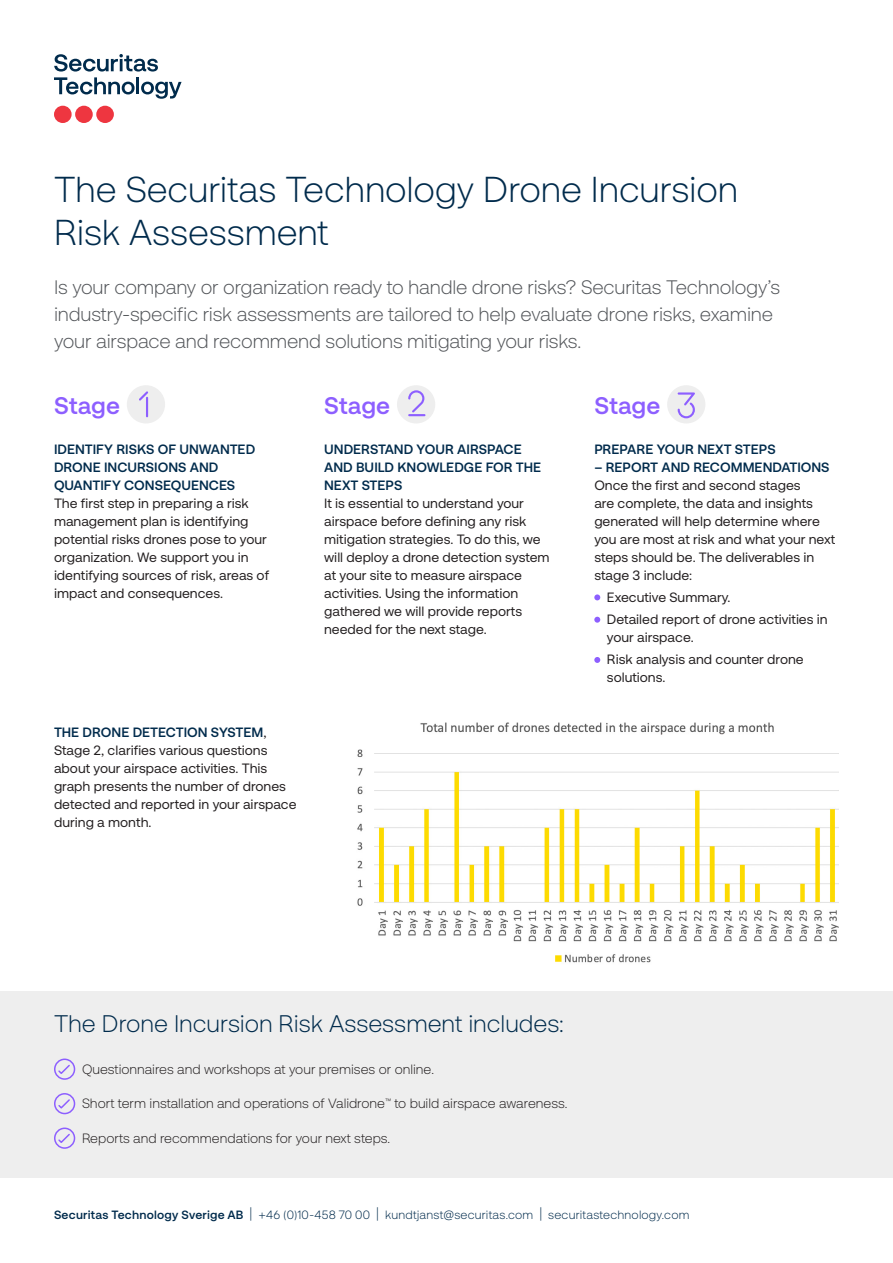
<style>
.page{position:relative;width:893px;height:1263px;background:#fff}
.page>*{position:absolute;margin:0;border:0;box-sizing:border-box;transform-origin:0 0}
.Ingress{font:300 36px/43.2px "Securitas Pro";letter-spacing:-.005em;color:#002b4c}
.Ingress-2{font:300 24px "Securitas Pro";color:#002b4c}
.Ingress-3{font:700 24px "Securitas Pro";letter-spacing:.005em;color:#8d5fff}
.Ingress-4{font:300 19.5px/27px "Securitas Pro";letter-spacing:-.015em;color:#53565a}
.t1{font:13.5px/18px "Securitas Pro";color:#231f20}
.t2{font:300 13.5px "Securitas Pro";color:#231f20}
.t3{font:700 13.5px/18px "Securitas Pro";color:#002b4c}
.t4{font:300 12px "Securitas Pro";letter-spacing:.015em;color:#002b4c}
.s1{font-weight:700;color:#002b4c}
.s2{font-weight:700}
.s3{font-size:16.8px}
</style>
<div class="page">
<div style="left:0;top:992px;width:893px;height:186px;background:#eee"></div>
<svg style="left:594px;top:594px;width:6px;height:6px"></svg>
<svg style="left:594px;top:617px;width:6px;height:6px"></svg>
<svg style="left:594px;top:657px;width:6px;height:6px"></svg>
<div style="left:54px;top:1058px;width:21px;height:22px;border:2px solid #8d5fff;border-radius:50%"></div>
<svg style="left:57px;top:1063px;width:13px;height:12px"></svg>
<div style="left:54px;top:1093px;width:21px;height:21px;border:2px solid #8d5fff;border-radius:50%"></div>
<svg style="left:57px;top:1098px;width:14px;height:12px"></svg>
<div style="left:54px;top:1127px;width:21px;height:22px;border:2px solid #8d5fff;border-radius:50%"></div>
<svg style="left:57px;top:1132px;width:13px;height:12px"></svg>
<img style="left:357px;top:722px;width:482px;height:241px">
<div style="left:127px;top:385px;width:38px;height:38px;background:#eee;border-radius:50%"></div>
<div style="left:397px;top:385px;width:38px;height:38px;background:#eee;border-radius:50%"></div>
<div style="left:667px;top:385px;width:38px;height:38px;background:#eee;border-radius:50%"></div>
<svg style="left:139px;top:391px;width:9px;height:10px"></svg>
<hr style="left:146px;top:397px;width:2px;height:20px;background:#8d5fff">
<svg style="left:408px;top:390px;width:17px;height:26px"></svg>
<svg style="left:678px;top:392px;width:17px;height:26px"></svg>
<div style="left:54px;top:106px;width:18px;height:17px;background:#ee3640;border-radius:50%"></div>
<div style="left:75px;top:106px;width:18px;height:17px;background:#ee3640;border-radius:50%"></div>
<div style="left:96px;top:106px;width:18px;height:17px;background:#ee3640;border-radius:50%"></div>
<svg style="left:54px;top:54px;width:128px;height:45px"></svg>
<p class="Ingress" style="left:54px;top:167px;width:686px">The Securitas Technology Drone Incursion<br>Risk Assessment</p>
<p class="Ingress-4" style="left:54px;top:273px;width:728px">Is your company or organization ready to handle drone risks? Securitas Technology’s industry-specific risk assessments are tailored to help evaluate drone risks, examine your airspace and recommend solutions mitigating your risks.</p>
<p class="Ingress-3" style="left:54px;top:391px;width:68px">Stage</p>
<p class="Ingress-3" style="left:324px;top:391px;width:68px">Stage</p>
<p class="Ingress-3" style="left:594px;top:391px;width:68px">Stage</p>
<p class="t3" style="left:54px;top:440px;width:203px">IDENTIFY RISKS OF UNWANTED<br>DRONE INCURSIONS AND<br>QUANTIFY CONSEQUENCES</p>
<p class="t1" style="left:54px;top:494px;width:217px">The first step in preparing a risk management plan is identifying potential risks drones pose to your organization. We support you in identifying sources of risk, areas of impact and consequences.</p>
<p class="t3" style="left:324px;top:440px;width:219px">UNDERSTAND YOUR AIRSPACE<br>AND BUILD KNOWLEDGE FOR THE<br>NEXT STEPS</p>
<p class="t1" style="left:324px;top:494px;width:227px">It is essential to understand your airspace before defining any risk mitigation strategies. To do this, we will deploy a drone detection system at your site to measure airspace activities. Using the information gathered we will provide reports needed for the next stage.</p>
<p class="t1" style="left:54px;top:723px;width:244px"><span class="s1">THE DRONE DETECTION SYSTEM</span>,<br>Stage 2, clarifies various questions about your airspace activities. This graph presents the number of drones detected and reported in your airspace during a month.</p>
<p class="t3" style="left:594px;top:440px;width:183px">PREPARE YOUR NEXT STEPS</p>
<p class="t3" style="left:594px;top:458px;width:237px">– REPORT AND RECOMMENDATIONS</p>
<p class="t1" style="left:594px;top:476px;width:242px">Once the first and second stages<br>are complete, the data and insights generated will help determine where you are most at risk and what your next steps should be. The deliverables in stage 3 include:</p>
<p class="t1" style="left:607px;top:588px;width:125px">Executive Summary.</p>
<p class="t1" style="left:607px;top:610px;width:222px">Detailed report of drone activities in your airspace.</p>
<p class="t1" style="left:607px;top:650px;width:198px">Risk analysis and counter drone solutions.</p>
<p class="Ingress-2" style="left:54px;top:1009px;width:511px">The Drone Incursion Risk Assessment includes:</p>
<p class="t2" style="left:82px;top:1061px;width:354px">Questionnaires and workshops at your premises or online.</p>
<p class="t2" style="left:82px;top:1095px;width:487px">Short term installation and operations of Validrone<sup>™</sup> to build airspace awareness.</p>
<p class="t2" style="left:82px;top:1130px;width:310px">Reports and recommendations for your next steps.</p>
<p class="t4" style="left:54px;top:1207px;width:637px"><span class="s2">Securitas Technology Sverige AB</span> <span class="s3">|</span> +46 (0)10-458 70 00 <span class="s3">|</span> kundtjanst@securitas.com <span class="s3">|</span> securitastechnology.com</p>
</div>
